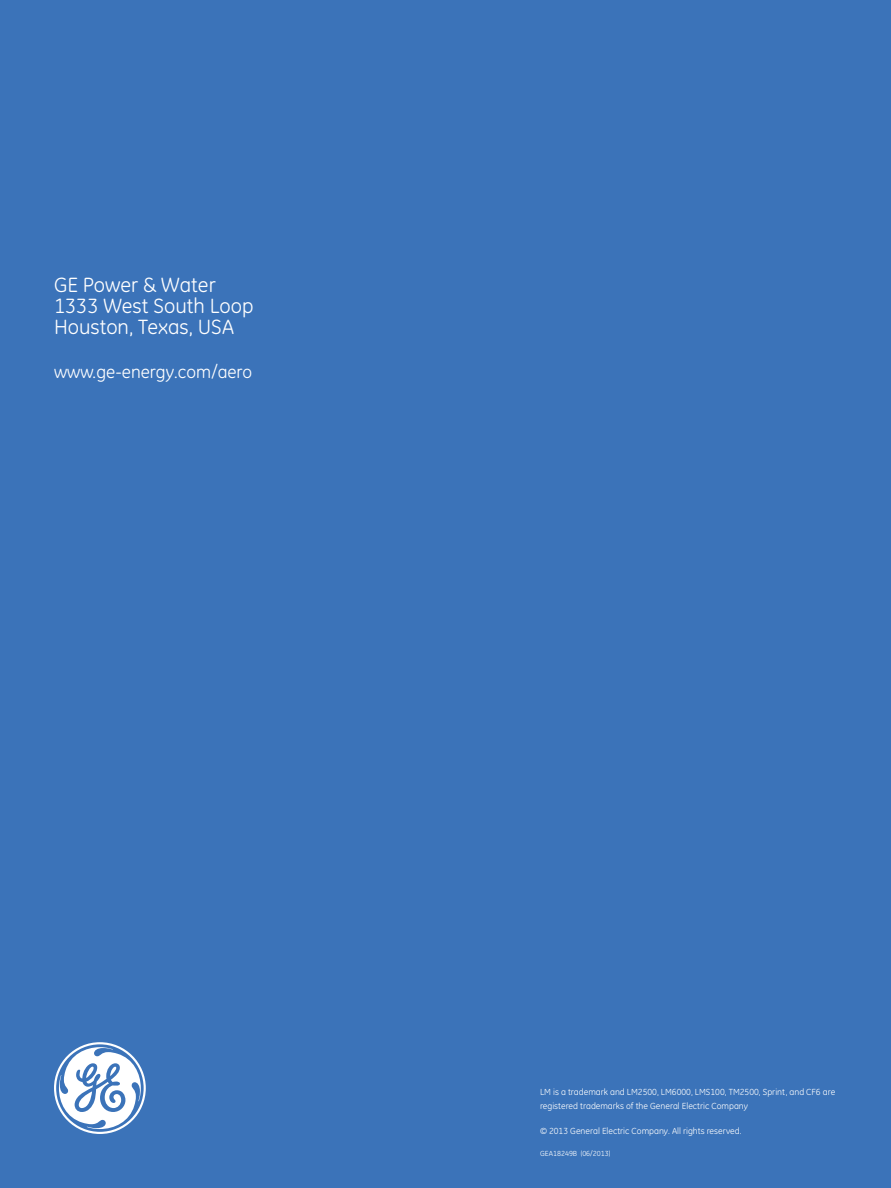
<style>
.page{position:relative;width:891px;height:1188px;background:#3b73b9}
.page>*{position:absolute;margin:0;border:0;box-sizing:border-box;transform-origin:0 0}
.t1{font:21px/21px "GE Inspira";color:#fff}
.t2{font:18px "GE Inspira";color:#fff}
.t3{font:9px/13.5px "GE Inspira";color:#fff}
.t4{font:7.5px "GE Inspira";color:#fff}
</style>
<div class="page">
<svg style="left:54px;top:1042px;width:92px;height:92px"></svg>
<h1 class="t1" style="left:54px;top:274px;width:201px">GE Power &amp; Water<br>1333 West South Loop<br>Houston, Texas, USA</h1>
<h2 class="t2" style="left:54px;top:361px;width:200px">www.ge-energy.com/aero</h2>
<p class="t3" style="left:540px;top:1085px;width:297px">LM is a trademark and LM2500, LM6000, LMS100, TM2500, Sprint, and CF6 are registered trademarks of the General Electric Company</p>
<p class="t3" style="left:540px;top:1125px;width:203px">© 2013 General Electric Company. All rights reserved.</p>
<p class="t4" style="left:540px;top:1149px;width:72px">GEA18249B (06/2013)</p>
</div>
